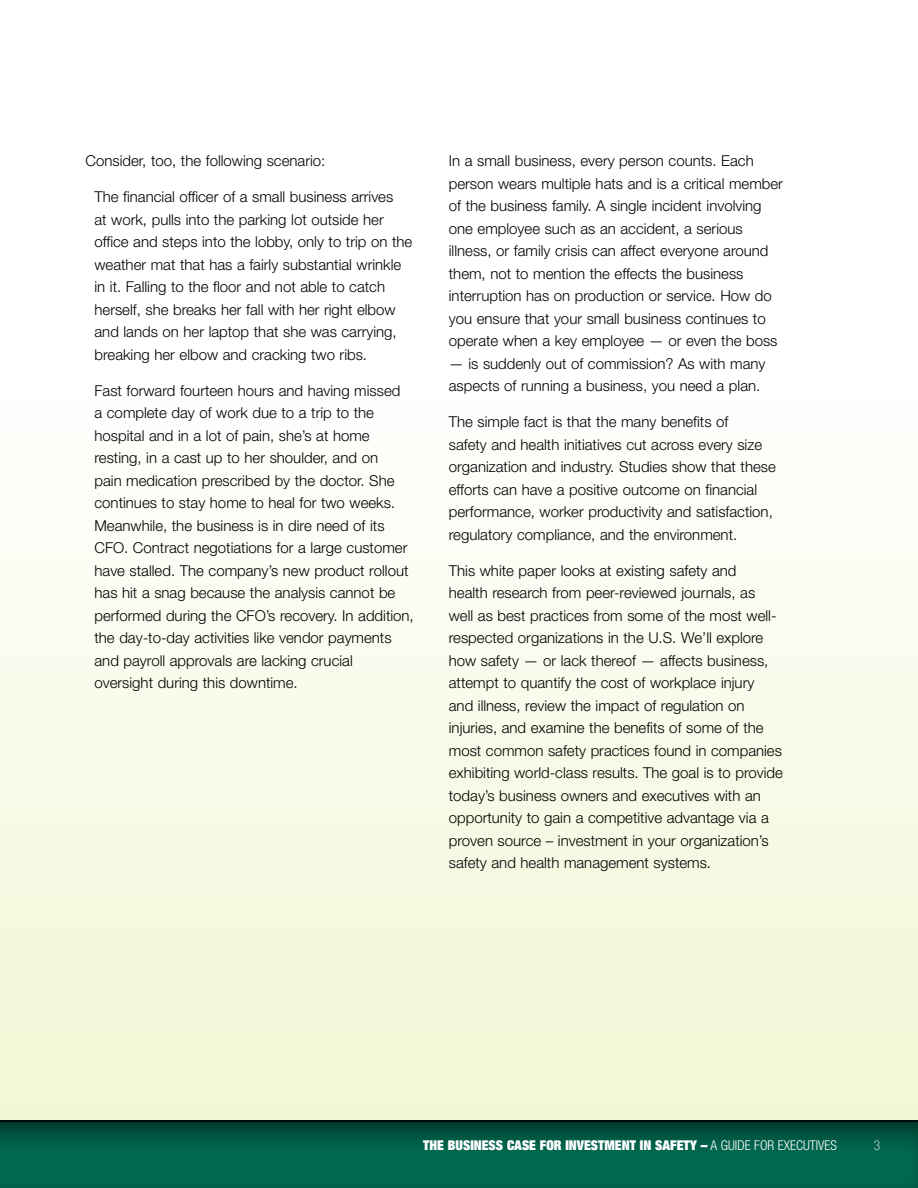
<style>
.page{position:relative;width:918px;height:1188px;background:#fff}
.page>*{position:absolute;margin:0;border:0;box-sizing:border-box;transform-origin:0 0}
.t1{font:300 15px/22.5px "Helvetica Neue LT Std";color:#000}
.t2{font:900 condensed 13.5px "Helvetica Neue LT Std";color:#fff}
.t3{font:100 condensed 13.5px "Helvetica Neue LT Std";color:#fff}
.s1{font-weight:300}
</style>
<div class="page">
<div style="left:0;top:368px;width:918px;height:772px;background:linear-gradient(to bottom,#fff,#f1f6d2)"></div>
<div style="left:0;top:1109px;width:918px;height:79px;background:#000;opacity:.75"></div>
<hr style="left:0;top:1120px;width:918px;height:2px;background:#000">
<p class="t1" style="left:86px;top:150px;width:241px">Consider, too, the following scenario:</p>
<p class="t1" style="left:94px;top:186px;width:319px">The financial officer of a small business arrives<br>at work, pulls into the parking lot outside her office and steps into the lobby, only to trip on the weather mat that has a fairly substantial wrinkle in it. Falling to the floor and not able to catch herself, she breaks her fall with her right elbow and lands on her laptop that she was carrying, breaking her elbow and cracking two ribs.</p>
<p class="t1" style="left:94px;top:379px;width:321px">Fast forward fourteen hours and having missed<br>a complete day of work due to a trip to the hospital and in a lot of pain, she’s at home resting, in a cast up to her shoulder, and on<br>pain medication prescribed by the doctor. She continues to stay home to heal for two weeks.<br>Meanwhile, the business is in dire need of its CFO. Contract negotiations for a large customer have stalled. The company’s new product rollout has hit a snag because the analysis cannot be performed during the CFO’s recovery. In addition, the day-to-day activities like vendor payments and payroll approvals are lacking crucial oversight during this downtime.</p>
<p class="t1" style="left:449px;top:150px;width:336px">In a small business, every person counts. Each person wears multiple hats and is a critical member of the business family. A single incident involving one employee such as an accident, a serious illness, or family crisis can affect everyone around them, not to mention the effects the business interruption has on production or service. How do you ensure that your small business continues to operate when a key employee — or even the boss</p>
<p class="t1" style="left:449px;top:352px;width:318px">— is suddenly out of commission? As with many aspects of running a business, you need a plan.</p>
<p class="t1" style="left:449px;top:411px;width:329px">The simple fact is that the many benefits of<br>safety and health initiatives cut across every size organization and industry. Studies show that these efforts can have a positive outcome on financial performance, worker productivity and satisfaction, regulatory compliance, and the environment.</p>
<p class="t1" style="left:449px;top:559px;width:336px">This white paper looks at existing safety and<br>health research from peer-reviewed journals, as well as best practices from some of the most well&shy;respected organizations in the U.S. We’ll explore how safety — or lack thereof — affects business, attempt to quantify the cost of workplace injury<br>and illness, review the impact of regulation on injuries, and examine the benefits of some of the most common safety practices found in companies exhibiting world-class results. The goal is to provide today’s business owners and executives with an opportunity to gain a competitive advantage via a proven source – investment in your organization’s safety and health management systems.</p>
<p class="t2" style="left:423px;top:1137px;width:415px">THE BUSINESS CASE FOR INVESTMENT IN SAFETY – <span class="s1">A GUIDE FOR EXECUTIVES</span></p>
<p class="t3" style="left:874px;top:1138px;width:8px">3</p>
</div>
